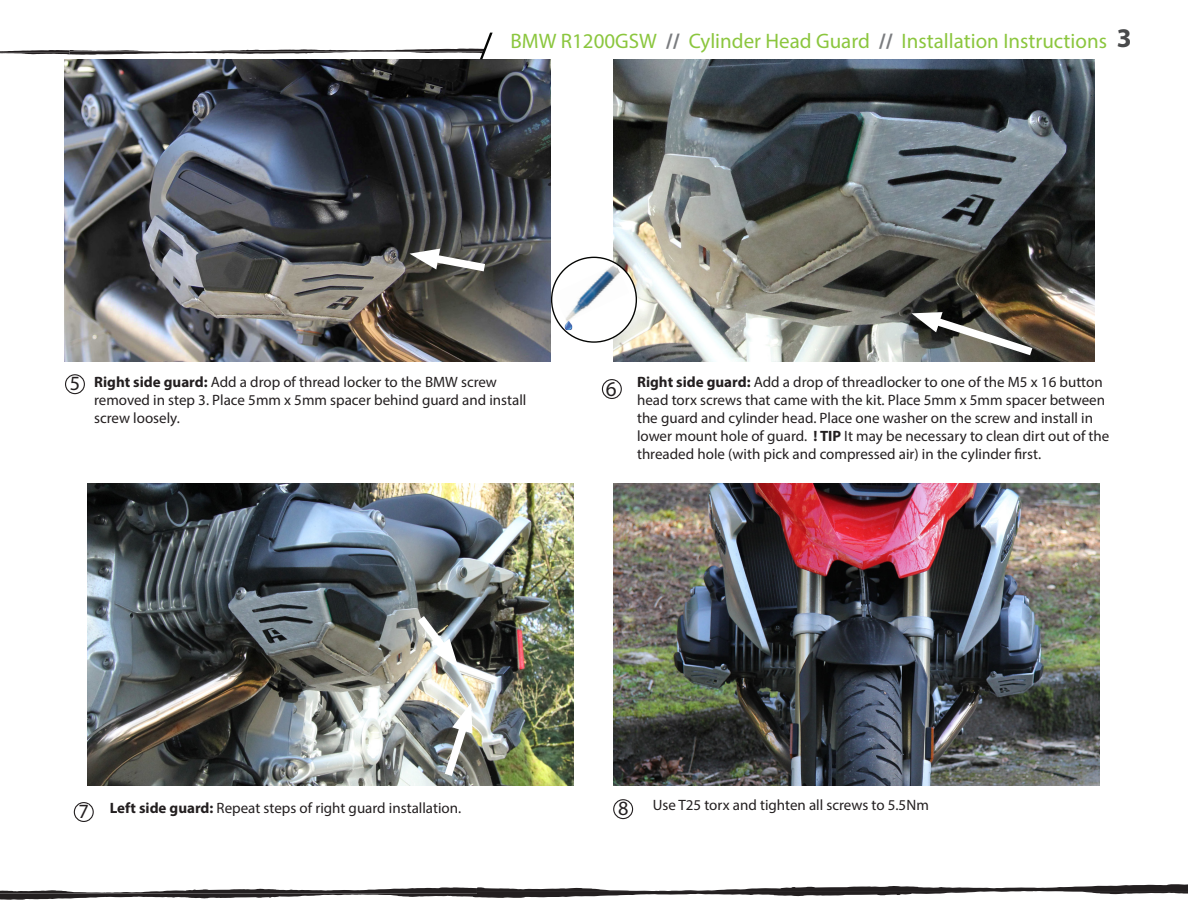
<style>
.page{position:relative;width:1188px;height:918px;background:#fff}
.page>*{position:absolute;margin:0;border:0;box-sizing:border-box;transform-origin:0 0}
.t1{font:21.15px "Myriad Pro";color:#231f20}
.t2{font:21px "Myriad Pro";color:#8bc63e}
.t3{font:20.25px "Myriad Pro";color:#231f20}
.t4{font:15px/18px "Myriad Pro";color:#231f20}
.s1{font-weight:700;color:#7a7c7f}
.s2{font-weight:700;font-size:27px;color:#494a4b}
.s3{font-weight:700}
</style>
<div class="page">
<img style="left:65px;top:59px;width:486px;height:302px">
<img style="left:613px;top:483px;width:486px;height:302px">
<svg style="left:0;top:884px;width:1188px;height:16px"></svg>
<svg style="left:0;top:33px;width:493px;height:26px"></svg>
<svg style="left:74px;top:803px;width:19px;height:18px"></svg>
<div style="left:74px;top:802px;width:20px;height:20px;border:1px solid #231f20;border-radius:50%"></div>
<svg style="left:79px;top:804px;width:10px;height:15px"></svg>
<svg style="left:602px;top:380px;width:19px;height:18px"></svg>
<div style="left:602px;top:379px;width:20px;height:20px;border:1px solid #231f20;border-radius:50%"></div>
<svg style="left:606px;top:382px;width:11px;height:15px"></svg>
<svg style="left:614px;top:800px;width:19px;height:19px"></svg>
<div style="left:613px;top:799px;width:20px;height:20px;border:1px solid #231f20;border-radius:50%"></div>
<svg style="left:618px;top:801px;width:11px;height:16px"></svg>
<img style="left:613px;top:59px;width:481px;height:302px">
<img style="left:87px;top:483px;width:486px;height:302px">
<svg style="left:551px;top:257px;width:86px;height:86px"></svg>
<img style="left:554px;top:264px;width:75px;height:58px">
<img style="left:912px;top:309px;width:129px;height:52px">
<svg style="left:439px;top:703px;width:36px;height:81px"></svg>
<svg style="left:573px;top:555px;width:47px;height:69px"></svg>
<svg style="left:410px;top:608px;width:49px;height:60px"></svg>
<svg style="left:410px;top:248px;width:83px;height:28px"></svg>
<svg style="left:66px;top:375px;width:18px;height:19px"></svg>
<div style="left:65px;top:374px;width:20px;height:20px;border:1px solid #231f20;border-radius:50%"></div>
<svg style="left:69px;top:376px;width:11px;height:16px"></svg>
<p class="t2" style="left:510px;top:28px;width:622px">BMW R1200GSW <span class="s1">//</span> Cylinder Head Guard <span class="s1">//</span> Installation Instructions <span class="s2">3</span></p>
<p class="t3" style="left:70px;top:371px;width:12px">5</p>
<p class="t4" style="left:94px;top:373px;width:434px"><span class="s3">Right side guard:</span> Add a drop of thread locker to the BMW screw removed in step 3. Place 5mm x 5mm spacer behind guard and install screw loosely.</p>
<p class="t1" style="left:606px;top:376px;width:12px">6</p>
<p class="t4" style="left:637px;top:373px;width:474px"><span class="s3">Right side guard:</span> Add a drop of threadlocker to one of the M5 x 16 button head torx screws that came with the kit. Place 5mm x 5mm spacer between the guard and cylinder head. Place one washer on the screw and install in lower mount hole of guard. <span class="s3">! TIP</span> It may be necessary to clean dirt out of the threaded hole (with pick and compressed air) in the cylinder first.</p>
<p class="t3" style="left:79px;top:799px;width:12px">7</p>
<p class="t4" style="left:110px;top:799px;width:353px"><span class="s3">Left side guard:</span> Repeat steps of right guard installation.</p>
<p class="t3" style="left:618px;top:796px;width:12px">8</p>
<p class="t4" style="left:653px;top:796px;width:278px">Use T25 torx and tighten all screws to 5.5Nm</p>
</div>
